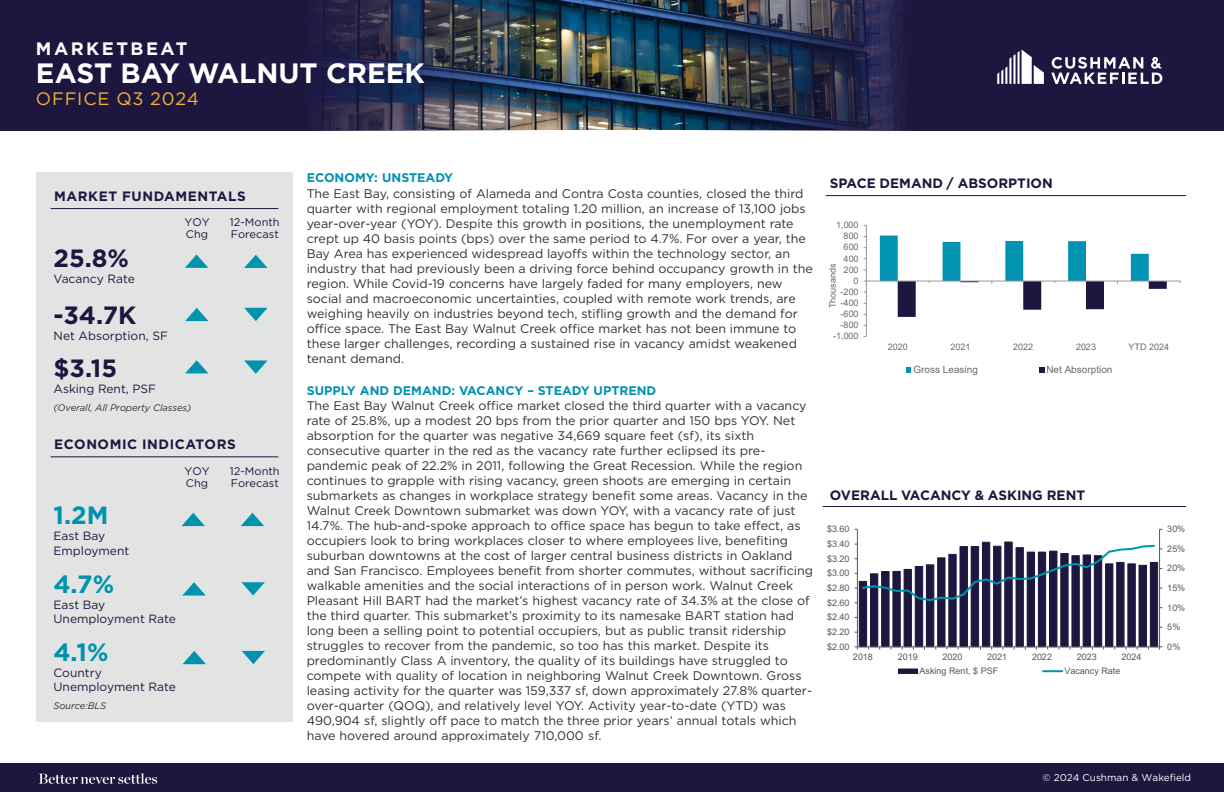
<style>
.page{position:relative;width:1224px;height:792px;background:#fff}
.page>*{position:absolute;margin:0;border:0;box-sizing:border-box;transform-origin:0 0}
.t1{font:700 28px "Gotham";color:#fff}
.t2{font:700 25px "Gotham";color:#1d1740}
.t3{font:700 25px "Gotham";color:#0093ad}
.t4{font:18px "Gotham";letter-spacing:.045em;color:#f1b434}
.t5{font:700 18px "Gotham";letter-spacing:.135em;color:#fff}
.t6{font:700 13.6px "Gotham";letter-spacing:.005em;color:#1d1740}
.t7{font:700 13.6px "Gotham";letter-spacing:.04em;color:#1d1740}
.t8{font:700 13.6px "Gotham";letter-spacing:.045em;color:#1d1740}
.t9{font:12.5px/15px "Gotham";color:#2f3131}
.t10{font:700 12.5px "Gotham";letter-spacing:-.005em;color:#0091b3}
.t11{font:12px/14.4px "Gotham";color:#1d1740}
.t12{font:11px/12px "Gotham";color:#1d1740}
.t13{font:10px "Arial";letter-spacing:.005em;color:#696b6b}
.t14{font:10px "Gotham";color:#fff}
.t15{font:italic 9.5px "Gotham";letter-spacing:-.01em;color:#2f3131}
.t16{font:9px "Arial";letter-spacing:.005em;color:#54585a}
.t17{font:9px "Arial";letter-spacing:.005em;color:#696b6b}
.s1{font-weight:700;color:#0091b3}
</style>
<div class="page">
<div style="left:0;top:763px;width:1224px;height:29px;background:#1d1740"></div>
<div style="left:36px;top:172px;width:257px;height:550px;background:#e2e3e3"></div>
<hr style="left:826px;top:195px;width:360px;height:1px;background:#1d1740">
<hr style="left:823px;top:506px;width:363px;height:1px;background:#1d1740">
<hr style="left:51px;top:208px;width:227px;height:1px;background:#1d1740">
<hr style="left:51px;top:456px;width:227px;height:1px;background:#1d1740">
<svg style="left:39px;top:773px;width:118px;height:11px"></svg>
<img style="left:546px;top:0;width:132px;height:130px">
<svg style="left:0;top:0;width:546px;height:130px;background:#262647"></svg>
<svg style="left:678px;top:0;width:546px;height:130px;background:#242345"></svg>
<svg style="left:997px;top:50px;width:47px;height:34px"></svg>
<svg style="left:1051px;top:57px;width:111px;height:27px"></svg>
<svg style="left:185px;top:255px;width:23px;height:13px"></svg>
<svg style="left:244px;top:255px;width:24px;height:13px"></svg>
<svg style="left:185px;top:308px;width:23px;height:13px"></svg>
<svg style="left:244px;top:308px;width:24px;height:13px"></svg>
<svg style="left:182px;top:513px;width:23px;height:13px"></svg>
<svg style="left:241px;top:513px;width:23px;height:13px"></svg>
<svg style="left:182px;top:582px;width:24px;height:14px"></svg>
<svg style="left:241px;top:582px;width:24px;height:14px"></svg>
<svg style="left:183px;top:651px;width:23px;height:13px"></svg>
<svg style="left:242px;top:651px;width:23px;height:13px"></svg>
<svg style="left:185px;top:360px;width:23px;height:13px"></svg>
<svg style="left:244px;top:360px;width:24px;height:14px"></svg>
<hr style="left:866px;top:225px;width:1px;height:112px;background:#969896">
<hr style="left:866px;top:281px;width:314px;height:1px;background:#969896">
<svg style="left:880px;top:236px;width:287px;height:81px"></svg>
<svg style="left:906px;top:367px;width:5px;height:5px"></svg>
<svg style="left:1039px;top:367px;width:5px;height:5px"></svg>
<hr style="left:1159px;top:529px;width:1px;height:118px;background:#54585a">
<hr style="left:857px;top:529px;width:1px;height:118px;background:#54585a">
<svg style="left:855px;top:541px;width:307px;height:109px"></svg>
<div style="left:898px;top:669px;width:20px;height:5px;background:#1d1740"></div>
<svg style="left:1043px;top:670px;width:19px;height:2px"></svg>
<p class="t5" style="left:36px;top:36px;width:153px">MARKETBEAT</p>
<p class="t4" style="left:36px;top:87px;width:164px">OFFICE Q3 2024</p>
<p class="t1" style="left:36px;top:55px;width:390px">EAST BAY WALNUT CREEK</p>
<p class="t7" style="left:54px;top:187px;width:193px">MARKET FUNDAMENTALS</p>
<p class="t12" style="left:184px;top:216px;width:27px">YOY</p>
<p class="t12" style="left:186px;top:228px;width:24px">Chg</p>
<p class="t2" style="left:54px;top:242px;width:77px">25.8%</p>
<p class="t11" style="left:54px;top:271px;width:83px">Vacancy Rate</p>
<p class="t2" style="left:54px;top:298px;width:84px">-34.7K</p>
<p class="t11" style="left:54px;top:328px;width:116px">Net Absorption, SF</p>
<p class="t2" style="left:54px;top:352px;width:65px">$3.15</p>
<p class="t11" style="left:54px;top:382px;width:104px">Asking Rent, PSF</p>
<p class="t15" style="left:54px;top:402px;width:139px">(Overall, All Property Classes)</p>
<p class="t12" style="left:230px;top:216px;width:51px">12-Month<br>Forecast</p>
<p class="t8" style="left:54px;top:435px;width:183px">ECONOMIC INDICATORS</p>
<p class="t3" style="left:53px;top:499px;width:56px">1.2M</p>
<p class="t11" style="left:54px;top:529px;width:77px">East Bay<br>Employment</p>
<p class="t3" style="left:53px;top:567px;width:62px">4.7%</p>
<p class="t11" style="left:54px;top:597px;width:53px">East Bay</p>
<p class="t11" style="left:54px;top:611px;width:124px">Unemployment Rate</p>
<p class="t3" style="left:53px;top:635px;width:57px">4.1%</p>
<p class="t11" style="left:54px;top:665px;width:124px">Country<br>Unemployment Rate</p>
<p class="t15" style="left:54px;top:700px;width:54px">Source:BLS</p>
<p class="t12" style="left:184px;top:465px;width:27px">YOY</p>
<p class="t12" style="left:186px;top:477px;width:24px">Chg</p>
<p class="t12" style="left:230px;top:465px;width:51px">12-Month<br>Forecast</p>
<p class="t10" style="left:307px;top:169px;width:148px">ECONOMY: UNSTEADY</p>
<p class="t9" style="left:307px;top:186px;width:508px">The East Bay, consisting of Alameda and Contra Costa counties, closed the third quarter with regional employment totaling 1.20 million, an increase of 13,100 jobs year-over-year (YOY). Despite this growth in positions, the unemployment rate crept up 40 basis points (bps) over the same period to 4.7%. For over a year, the Bay Area has experienced widespread layoffs within the technology sector, an industry that had previously been a driving force behind occupancy growth in the region. While Covid-19 concerns have largely faded for many employers, new social and macroeconomic uncertainties, coupled with remote work trends, are weighing heavily on industries beyond tech, stifling growth and the demand for office space. The East Bay Walnut Creek office market has not been immune to these larger challenges, recording a sustained rise in vacancy amidst weakened tenant demand.</p>
<p class="t9" style="left:307px;top:383px;width:508px"><span class="s1">SUPPLY AND DEMAND: VACANCY – STEADY UPTREND<br></span>The East Bay Walnut Creek office market closed the third quarter with a vacancy rate of 25.8%, up a modest 20 bps from the prior quarter and 150 bps YOY. Net absorption for the quarter was negative 34,669 square feet (sf), its sixth consecutive quarter in the red as the vacancy rate further eclipsed its pre&shy;pandemic peak of 22.2% in 2011, following the Great Recession. While the region continues to grapple with rising vacancy, green shoots are emerging in certain submarkets as changes in workplace strategy benefit some areas. Vacancy in the Walnut Creek Downtown submarket was down YOY, with a vacancy rate of just 14.7%. The hub-and-spoke approach to office space has begun to take effect, as occupiers look to bring workplaces closer to where employees live, benefiting suburban downtowns at the cost of larger central business districts in Oakland and San Francisco. Employees benefit from shorter commutes, without sacrificing walkable amenities and the social interactions of in person work. Walnut Creek Pleasant Hill BART had the market’s highest vacancy rate of 34.3% at the close of the third quarter. This submarket’s proximity to its namesake BART station had long been a selling point to potential occupiers, but as public transit ridership struggles to recover from the pandemic, so too has this market. Despite its predominantly Class A inventory, the quality of its buildings have struggled to compete with quality of location in neighboring Walnut Creek Downtown. Gross leasing activity for the quarter was 159,337 sf, down approximately 27.8% quarter&shy;over-quarter (QOQ), and relatively level YOY. Activity year-to-date (YTD) was 490,904 sf, slightly off pace to match the three prior years’ annual totals which have hovered around approximately 710,000 sf.</p>
<p class="t6" style="left:830px;top:174px;width:224px">SPACE DEMAND / ABSORPTION</p>
<p class="t17" style="left:836px;top:219px;width:24px">1,000</p>
<p class="t17" style="left:844px;top:230px;width:16px">800</p>
<p class="t17" style="left:844px;top:241px;width:16px">600</p>
<p class="t17" style="left:844px;top:252px;width:16px">400</p>
<p class="t17" style="left:826px;top:308px;width:46px;rotate:-90deg">Thousands</p>
<p class="t17" style="left:844px;top:263px;width:16px">200</p>
<p class="t17" style="left:854px;top:275px;width:7px">0</p>
<p class="t17" style="left:841px;top:286px;width:19px">-200</p>
<p class="t17" style="left:841px;top:297px;width:19px">-400</p>
<p class="t17" style="left:841px;top:308px;width:19px">-600</p>
<p class="t17" style="left:841px;top:319px;width:19px">-800</p>
<p class="t17" style="left:833px;top:330px;width:27px">-1,000</p>
<p class="t17" style="left:888px;top:341px;width:22px">2020</p>
<p class="t17" style="left:951px;top:341px;width:22px">2021</p>
<p class="t17" style="left:1013px;top:341px;width:22px">2022</p>
<p class="t17" style="left:1076px;top:341px;width:22px">2023</p>
<p class="t17" style="left:1129px;top:341px;width:42px">YTD 2024</p>
<p class="t13" style="left:913px;top:363px;width:66px">Gross Leasing</p>
<p class="t13" style="left:1046px;top:363px;width:68px">Net Absorption</p>
<p class="t6" style="left:830px;top:486px;width:257px">OVERALL VACANCY &amp; ASKING RENT</p>
<p class="t16" style="left:827px;top:523px;width:24px">$3.60</p>
<p class="t16" style="left:827px;top:538px;width:24px">$3.40</p>
<p class="t16" style="left:827px;top:552px;width:24px">$3.20</p>
<p class="t16" style="left:827px;top:567px;width:24px">$3.00</p>
<p class="t16" style="left:827px;top:582px;width:24px">$2.80</p>
<p class="t16" style="left:827px;top:596px;width:24px">$2.60</p>
<p class="t16" style="left:827px;top:611px;width:24px">$2.40</p>
<p class="t16" style="left:827px;top:626px;width:24px">$2.20</p>
<p class="t16" style="left:827px;top:640px;width:24px">$2.00</p>
<p class="t16" style="left:853px;top:651px;width:22px">2018</p>
<p class="t16" style="left:898px;top:651px;width:22px">2019</p>
<p class="t16" style="left:943px;top:651px;width:22px">2020</p>
<p class="t16" style="left:987px;top:651px;width:22px">2021</p>
<p class="t16" style="left:1032px;top:651px;width:22px">2022</p>
<p class="t16" style="left:1077px;top:651px;width:22px">2023</p>
<p class="t16" style="left:1122px;top:651px;width:22px">2024</p>
<p class="t16" style="left:920px;top:665px;width:80px">Asking Rent, $ PSF</p>
<p class="t16" style="left:1064px;top:665px;width:58px">Vacancy Rate</p>
<p class="t16" style="left:1167px;top:523px;width:19px">30%</p>
<p class="t16" style="left:1167px;top:542px;width:19px">25%</p>
<p class="t16" style="left:1167px;top:562px;width:19px">20%</p>
<p class="t16" style="left:1167px;top:582px;width:19px">15%</p>
<p class="t16" style="left:1167px;top:601px;width:19px">10%</p>
<p class="t16" style="left:1167px;top:621px;width:15px">5%</p>
<p class="t16" style="left:1167px;top:640px;width:15px">0%</p>
<p class="t14" style="left:1042px;top:771px;width:150px">© 2024 Cushman &amp; Wakefield</p>
</div>
